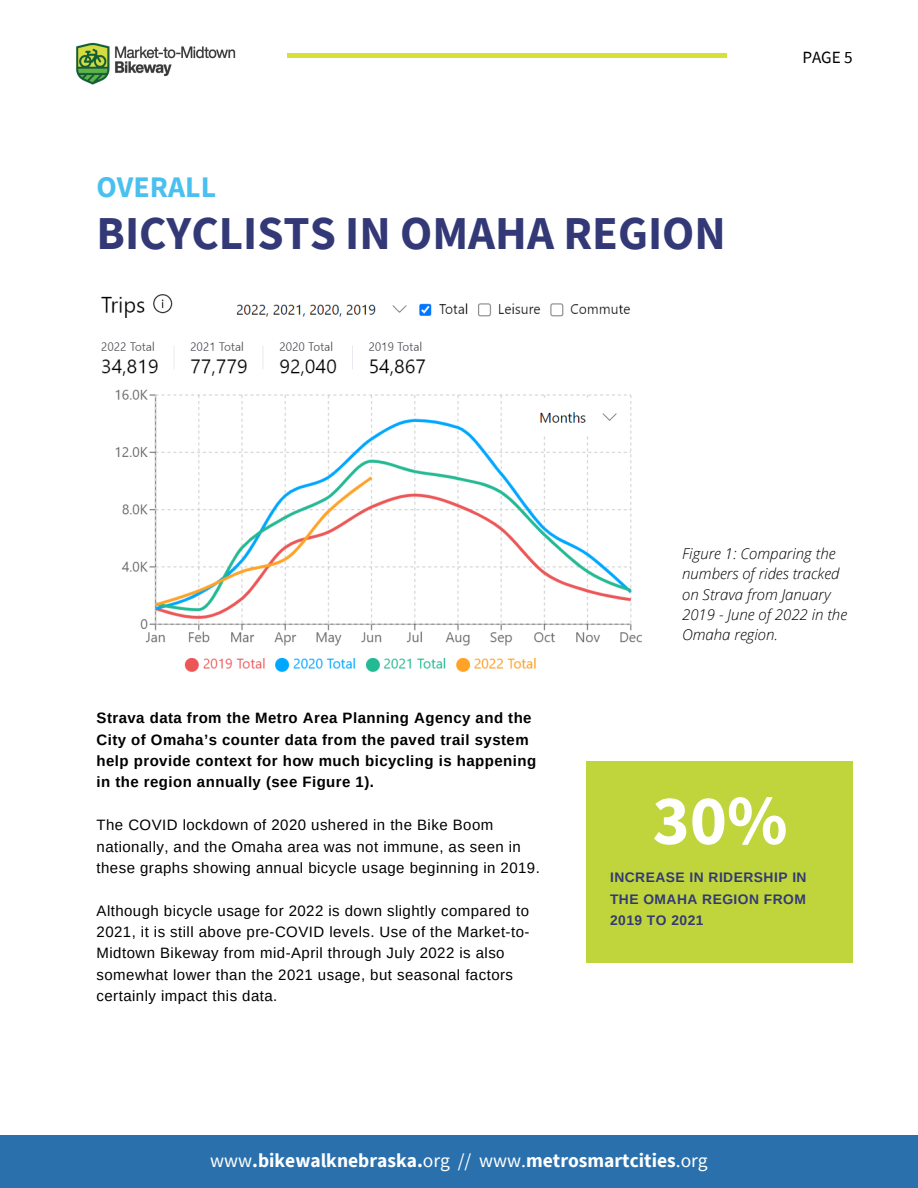
<style>
.page{position:relative;width:918px;height:1188px;background:#fff}
.page>*{position:absolute;margin:0;border:0;box-sizing:border-box;transform-origin:0 0}
.t1{font:700 70.65px "Source Sans Pro";color:#fff}
.t2{font:700 47.1px "Source Sans Pro";color:#333976}
.t3{font:700 29.85px "Source Sans Pro";color:#4ac0ef}
.t4{font:700 19.5px "Source Sans Pro";color:#fff}
.t5{font:17.1px "Source Sans Pro";color:#000}
.t6{font:15px/21.3px "Arimo";letter-spacing:.03em;color:#000}
.t7{font:700 15px/21.3px "Arimo";letter-spacing:.03em;color:#000}
.t8{font:italic 300 15px/20.2px "Open Sans";color:#000}
.t9{font:700 13.8px/21.3px "Arimo";letter-spacing:.035em;color:#333976;text-align:justify}
.s1{font-weight:400}
</style>
<div class="page">
<div style="left:0;top:1135px;width:918px;height:53px;background:#2970ad"></div>
<hr style="left:287px;top:54px;width:440px;height:3px;background:#d6e035">
<img style="left:76px;top:42px;width:160px;height:43px">
<img style="left:101px;top:294px;width:541px;height:378px">
<div style="left:586px;top:761px;width:267px;height:202px;background:#c0d53c"></div>
<h3 class="t3" style="left:97px;top:168px;width:121px">OVERALL</h3>
<h2 class="t2" style="left:97px;top:202px;width:631px">BICYCLISTS IN OMAHA REGION</h2>
<p class="t5" style="left:802px;top:46px;width:52px">PAGE 5</p>
<p class="t7" style="left:97px;top:707px;width:441px">Strava data from the Metro Area Planning Agency and the City of Omaha’s counter data from the paved trail system help provide context for how much bicycling is happening in the region annually (see Figure 1).</p>
<p class="t6" style="left:97px;top:814px;width:445px">The COVID lockdown of 2020 ushered in the Bike Boom nationally, and the Omaha area was not immune, as seen in these graphs showing annual bicycle usage beginning in 2019.</p>
<p class="t6" style="left:97px;top:900px;width:434px">Although bicycle usage for 2022 is down slightly compared to 2021, it is still above pre-COVID levels. Use of the Market-to-Midtown Bikeway from mid-April through July 2022 is also somewhat lower than the 2021 usage, but seasonal factors certainly impact this data.</p>
<p class="t8" style="left:682px;top:543px;width:167px">Figure 1: Comparing the numbers of rides tracked on Strava from January<br>2019 - June of 2022 in the<br>Omaha region.</p>
<h1 class="t1" style="left:652px;top:774px;width:137px">30%</h1>
<p class="t9" style="left:610px;top:867px;width:198px">INCREASE IN RIDERSHIP IN THE OMAHA REGION FROM 2019 TO 2021</p>
<h3 class="t4" style="left:210px;top:1148px;width:499px"><span class="s1">www</span>.bikewalknebraska.<span class="s1">org // www.</span>metrosmartcities<span class="s1">.org</span></h3>
</div>
